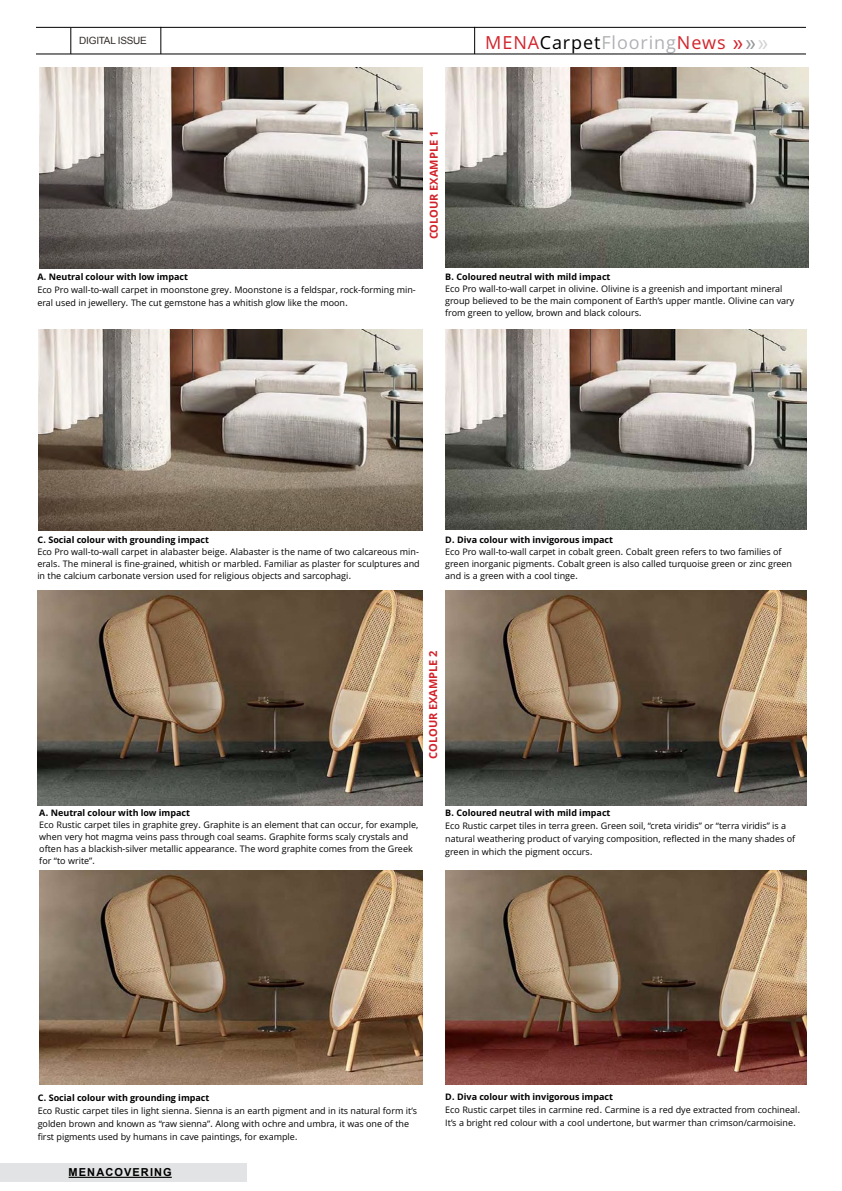
<style>
.page{position:relative;width:842px;height:1191px;background:#fff}
.page>*{position:absolute;margin:0;border:0;box-sizing:border-box;transform-origin:0 0}
.t1{font:18px "Sahel";letter-spacing:.05em;color:#d2232a}
.t2{font:700 11px "Sahel";color:#d2232a}
.t3{font:700 11px "Arial";letter-spacing:.1em;color:#000}
.t4{font:10px "Arial";letter-spacing:-.025em;color:#322b29}
.t5{font:9px/12px "Sahel";color:#000}
.t6{font:700 9px "Sahel";color:#000}
.s1{color:#000}
.s2{color:#afb1b4}
.s3{color:#939598}
.s4{color:#d1d3d4}
</style>
<div class="page">
<hr style="left:36px;top:53px;width:770px;height:1px;background:#000">
<hr style="left:36px;top:27px;width:770px;height:1px;background:#000">
<svg style="left:70px;top:28px;width:1px;height:26px"></svg>
<svg style="left:160px;top:27px;width:1px;height:27px"></svg>
<svg style="left:474px;top:28px;width:1px;height:26px"></svg>
<div style="left:0;top:1163px;width:247px;height:18px;background:#e2e3e4"></div>
<hr style="left:69px;top:1176px;width:103px;height:1px;background:#000">
<img style="left:39px;top:67px;width:383px;height:202px">
<img style="left:445px;top:67px;width:363px;height:201px">
<img style="left:38px;top:329px;width:384px;height:202px">
<img style="left:445px;top:329px;width:361px;height:201px">
<img style="left:38px;top:591px;width:384px;height:214px">
<img style="left:39px;top:870px;width:383px;height:214px">
<img style="left:445px;top:870px;width:362px;height:214px">
<img style="left:445px;top:591px;width:362px;height:214px">
<p class="t4" style="left:79px;top:34px;width:69px">DIGITAL ISSUE</p>
<h1 class="t1" style="left:485px;top:32px;width:285px">MENA<span class="s1">Carpet</span><span class="s2">Flooring</span>News »<span class="s3">»</span><span class="s4">»</span></h1>
<p class="t6" style="left:37px;top:272px;width:152px">A. Neutral colour with low impact</p>
<p class="t5" style="left:37px;top:284px;width:380px;line-height:13px">Eco Pro wall-to-wall carpet in moonstone grey. Moonstone is a feldspar, rock-forming min&shy;eral used in jewellery. The cut gemstone has a whitish glow like the moon.</p>
<p class="t2" style="left:428px;top:239px;width:110px;rotate:-90deg">COLOUR EXAMPLE 1</p>
<p class="t6" style="left:445px;top:272px;width:167px">B. Coloured neutral with mild impact</p>
<p class="t5" style="left:445px;top:283px;width:351px">Eco Pro wall-to-wall carpet in olivine. Olivine is a greenish and important mineral group believed to be the main component of Earth’s upper mantle. Olivine can vary from green to yellow, brown and black colours.</p>
<p class="t6" style="left:37px;top:535px;width:173px">C. Social colour with grounding impact</p>
<p class="t5" style="left:37px;top:546px;width:384px;text-align:justify">Eco Pro wall-to-wall carpet in alabaster beige. Alabaster is the name of two calcareous min&shy;erals. The mineral is fine-grained, whitish or marbled. Familiar as plaster for sculptures and in the calcium carbonate version used for religious objects and sarcophagi.</p>
<p class="t6" style="left:445px;top:535px;width:169px">D. Diva colour with invigorous impact</p>
<p class="t5" style="left:445px;top:546px;width:348px">Eco Pro wall-to-wall carpet in cobalt green. Cobalt green refers to two families of green inorganic pigments. Cobalt green is also called turquoise green or zinc green and is a green with a cool tinge.</p>
<p class="t2" style="left:427px;top:758px;width:110px;rotate:-90deg">COLOUR EXAMPLE 2</p>
<p class="t6" style="left:39px;top:807px;width:152px">A. Neutral colour with low impact</p>
<p class="t5" style="left:39px;top:818px;width:380px">Eco Rustic carpet tiles in graphite grey. Graphite is an element that can occur, for example, when very hot magma veins pass through coal seams. Graphite forms scaly crystals and often has a blackish-silver metallic appearance. The word graphite comes from the Greek for “to write”.</p>
<p class="t6" style="left:445px;top:807px;width:167px">B. Coloured neutral with mild impact</p>
<p class="t5" style="left:445px;top:819px;width:352px;line-height:13px">Eco Rustic carpet tiles in terra green. Green soil, “creta viridis” or “terra viridis” is a natural weathering product of varying composition, reflected in the many shades of green in which the pigment occurs.</p>
<p class="t6" style="left:38px;top:1092px;width:173px">C. Social colour with grounding impact</p>
<p class="t5" style="left:38px;top:1104px;width:381px;line-height:13px">Eco Rustic carpet tiles in light sienna. Sienna is an earth pigment and in its natural form it’s golden brown and known as “raw sienna”. Along with ochre and umbra, it was one of the first pigments used by humans in cave paintings, for example.</p>
<p class="t3" style="left:69px;top:1165px;width:105px">MENACOVERING</p>
<p class="t6" style="left:445px;top:1092px;width:169px">D. Diva colour with invigorous impact</p>
<p class="t5" style="left:445px;top:1103px;width:357px;line-height:13px">Eco Rustic carpet tiles in carmine red. Carmine is a red dye extracted from cochineal.<br>It’s a bright red colour with a cool undertone, but warmer than crimson/carmoisine.</p>
</div>
